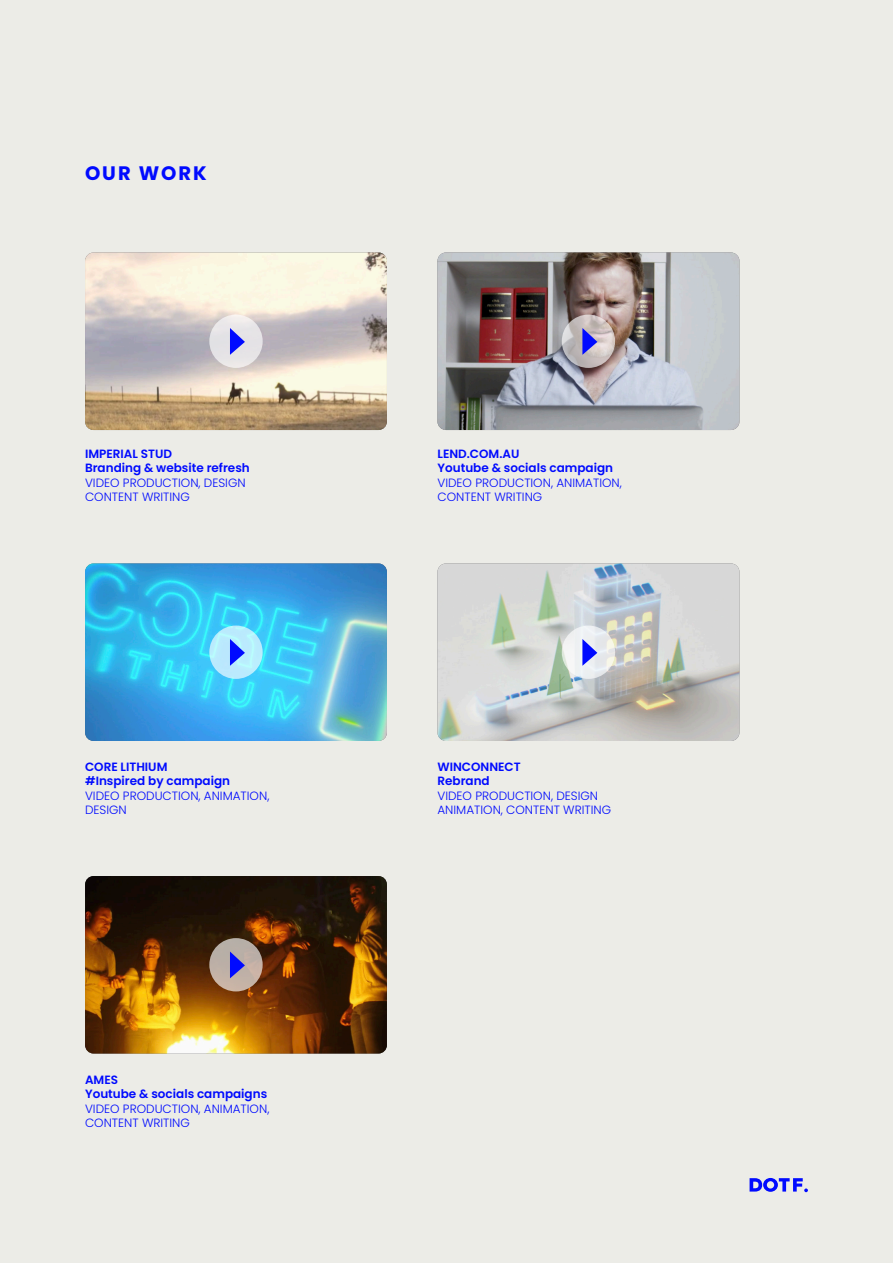
<style>
.page{position:relative;width:893px;height:1263px;background:#ecece7}
.page>*{position:absolute;margin:0;border:0;box-sizing:border-box;transform-origin:0 0}
.t1{font:700 19.5px "Poppins";letter-spacing:.1em;color:#000aff}
.t2{font:300 12px "Poppins";color:#000aff}
.t3{font:600 12px "Poppins";color:#000aff}
</style>
<div class="page">
<svg style="left:750px;top:1178px;width:58px;height:14px"></svg>
<img style="left:85px;top:252px;width:302px;height:178px">
<img style="left:85px;top:563px;width:302px;height:178px">
<img style="left:85px;top:876px;width:302px;height:177px">
<img style="left:437px;top:252px;width:302px;height:178px">
<img style="left:437px;top:563px;width:302px;height:178px">
<div style="left:209px;top:315px;width:54px;height:53px;background:linear-gradient(to bottom,#eae8e9,#e4e1e4);border-radius:50%"></div>
<svg style="left:230px;top:328px;width:15px;height:27px"></svg>
<svg style="left:209px;top:625px;width:54px;height:54px;fill:#baebfd"></svg>
<svg style="left:230px;top:639px;width:15px;height:27px"></svg>
<svg style="left:209px;top:938px;width:54px;height:53px;fill:#bdafa6"></svg>
<svg style="left:230px;top:951px;width:15px;height:27px"></svg>
<svg style="left:562px;top:315px;width:53px;height:53px"></svg>
<svg style="left:582px;top:328px;width:15px;height:27px"></svg>
<div style="left:562px;top:625px;width:53px;height:54px;background:#eef0f2;border-radius:50%"></div>
<svg style="left:582px;top:639px;width:15px;height:27px"></svg>
<p class="t1" style="left:85px;top:162px;width:123px">OUR WORK</p>
<p class="t3" style="left:85px;top:447px;width:88px">IMPERIAL STUD</p>
<p class="t3" style="left:85px;top:461px;width:166px">Branding &amp; website refresh</p>
<p class="t2" style="left:85px;top:475px;width:162px">VIDEO PRODUCTION, DESIGN</p>
<p class="t2" style="left:85px;top:490px;width:106px">CONTENT WRITING</p>
<p class="t3" style="left:85px;top:760px;width:84px">CORE LITHIUM</p>
<p class="t3" style="left:85px;top:774px;width:147px">#Inspired by campaign</p>
<p class="t2" style="left:85px;top:789px;width:186px">VIDEO PRODUCTION, ANIMATION,</p>
<p class="t2" style="left:85px;top:803px;width:43px">DESIGN</p>
<p class="t3" style="left:85px;top:1073px;width:35px">AMES</p>
<p class="t3" style="left:85px;top:1087px;width:184px">Youtube &amp; socials campaigns</p>
<p class="t2" style="left:85px;top:1102px;width:186px">VIDEO PRODUCTION, ANIMATION,</p>
<p class="t2" style="left:85px;top:1116px;width:106px">CONTENT WRITING</p>
<p class="t3" style="left:437px;top:447px;width:83px">LEND.COM.AU</p>
<p class="t3" style="left:437px;top:461px;width:177px">Youtube &amp; socials campaign</p>
<p class="t2" style="left:437px;top:475px;width:186px">VIDEO PRODUCTION, ANIMATION,</p>
<p class="t2" style="left:437px;top:490px;width:106px">CONTENT WRITING</p>
<p class="t3" style="left:437px;top:760px;width:85px">WINCONNECT</p>
<p class="t3" style="left:437px;top:774px;width:54px">Rebrand</p>
<p class="t2" style="left:437px;top:789px;width:162px">VIDEO PRODUCTION, DESIGN</p>
<p class="t2" style="left:437px;top:803px;width:175px">ANIMATION, CONTENT WRITING</p>
</div>
